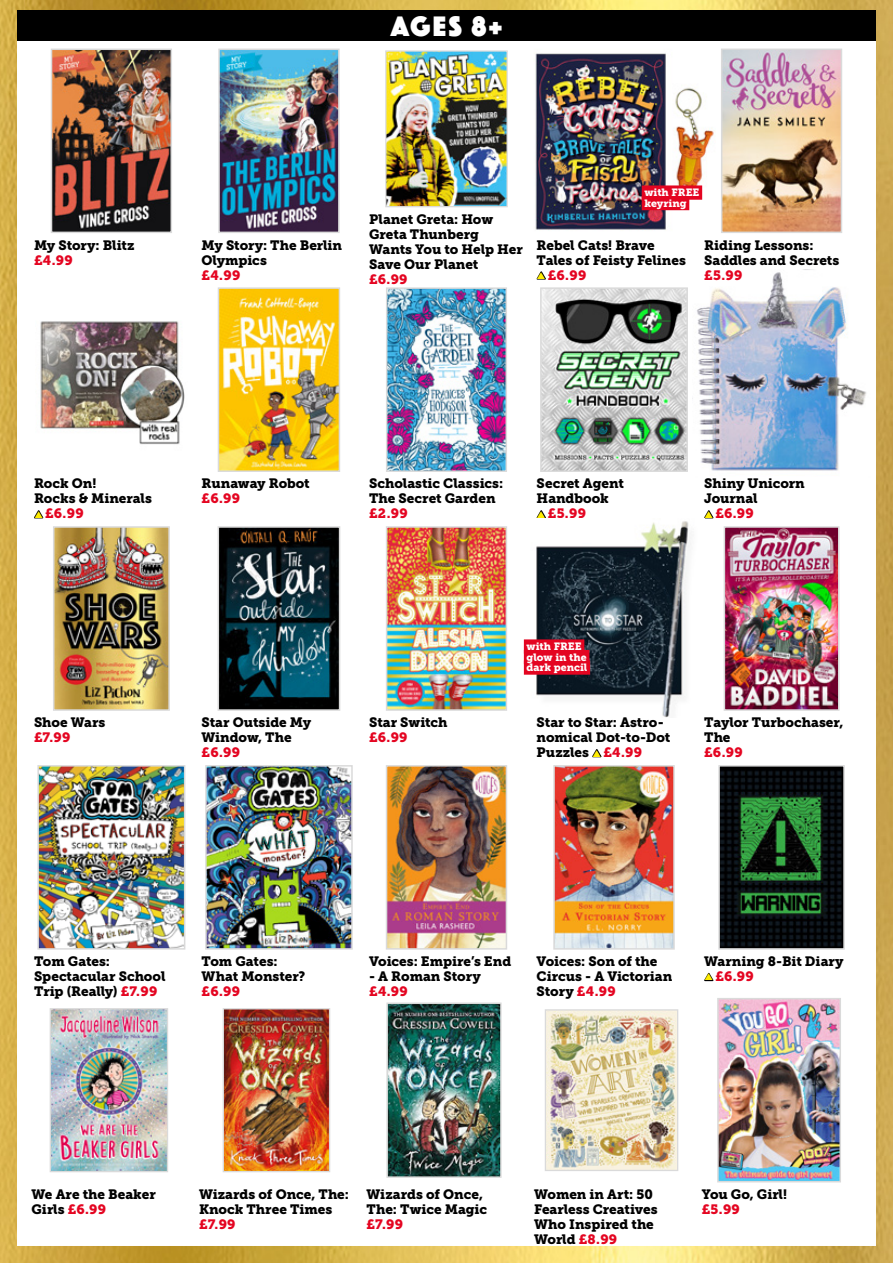
<style>
.page{position:relative;width:893px;height:1263px;background:#fff}
.page>*{position:absolute;margin:0;border:0;box-sizing:border-box;transform-origin:0 0}
.t1{font:29.25px "Phosphate Solid";color:#fff}
.t2{font:13.5px/15px "Museo Slab 900";letter-spacing:-.005em;color:#000}
.t3{font:13.5px "Museo Slab 900";letter-spacing:.02em;color:#e40521}
.t4{font:10.5px/10.5px "Museo Slab 900";color:#fff}
.s1{color:#e40521}
</style>
<div class="page">
<img style="left:0;top:0;width:893px;height:1263px">
<img style="left:693px;top:269px;width:177px;height:208px">
<div style="left:17px;top:11px;width:859px;height:30px;background:#000"></div>
<img style="left:720px;top:48px;width:123px;height:186px">
<img style="left:385px;top:50px;width:123px;height:158px">
<img style="left:50px;top:48px;width:123px;height:186px">
<img style="left:218px;top:48px;width:122px;height:186px">
<img style="left:527px;top:42px;width:190px;height:200px">
<img style="left:385px;top:287px;width:123px;height:186px">
<img style="left:36px;top:304px;width:151px;height:152px">
<img style="left:217px;top:287px;width:124px;height:186px">
<img style="left:539px;top:287px;width:150px;height:186px">
<img style="left:723px;top:525px;width:117px;height:186px">
<img style="left:385px;top:525px;width:123px;height:186px">
<img style="left:52px;top:525px;width:119px;height:186px">
<img style="left:217px;top:525px;width:124px;height:186px">
<img style="left:524px;top:518px;width:180px;height:199px">
<svg style="left:718px;top:764px;width:127px;height:186px;background:#1b3522"></svg>
<img style="left:716px;top:997px;width:126px;height:186px">
<img style="left:385px;top:764px;width:123px;height:186px">
<img style="left:386px;top:1002px;width:116px;height:176px">
<img style="left:37px;top:764px;width:149px;height:186px">
<img style="left:49px;top:1007px;width:120px;height:166px">
<img style="left:204px;top:764px;width:149px;height:186px">
<img style="left:222px;top:1007px;width:109px;height:166px">
<img style="left:553px;top:764px;width:122px;height:186px">
<img style="left:544px;top:1008px;width:135px;height:164px">
<div style="left:642px;top:185px;width:60px;height:15px;background:#e40521"></div>
<div style="left:642px;top:196px;width:47px;height:14px;background:#e40521"></div>
<div style="left:524px;top:639px;width:60px;height:15px;background:#e40521"></div>
<div style="left:524px;top:650px;width:65px;height:14px;background:#e40521"></div>
<div style="left:524px;top:660px;width:66px;height:15px;background:#e40521"></div>
<svg style="left:537px;top:272px;width:8px;height:7px"></svg>
<svg style="left:35px;top:511px;width:8px;height:7px"></svg>
<svg style="left:537px;top:511px;width:8px;height:7px"></svg>
<svg style="left:705px;top:511px;width:8px;height:7px"></svg>
<svg style="left:593px;top:750px;width:8px;height:6px"></svg>
<svg style="left:705px;top:973px;width:8px;height:7px"></svg>
<p class="t2" style="left:34px;top:237px;width:102px">My Story: Blitz</p>
<p class="t3" style="left:34px;top:252px;width:40px">£4.99</p>
<h1 class="t1" style="left:391px;top:5px;width:113px">AGES 8+</h1>
<p class="t2" style="left:202px;top:237px;width:142px">My Story: The Berlin<br>Olympics</p>
<p class="t3" style="left:202px;top:267px;width:40px">£4.99</p>
<p class="t2" style="left:369px;top:212px;width:155px">Planet Greta: How<br>Greta Thunberg<br>Wants You to Help Her<br>Save Our Planet</p>
<p class="t3" style="left:369px;top:271px;width:40px">£6.99</p>
<p class="t4" style="left:644px;top:187px;width:57px">with FREE keyring</p>
<p class="t2" style="left:537px;top:237px;width:151px">Rebel Cats! Brave<br>Tales of Feisty Felines</p>
<p class="t3" style="left:548px;top:267px;width:40px">£6.99</p>
<p class="t2" style="left:704px;top:237px;width:137px">Riding Lessons:<br>Saddles and Secrets</p>
<p class="t3" style="left:704px;top:267px;width:40px">£5.99</p>
<p class="t2" style="left:34px;top:476px;width:119px">Rock On!<br>Rocks &amp; Minerals</p>
<p class="t3" style="left:45px;top:506px;width:40px">£6.99</p>
<p class="t2" style="left:202px;top:476px;width:110px">Runaway Robot</p>
<p class="t3" style="left:202px;top:491px;width:40px">£6.99</p>
<p class="t2" style="left:34px;top:715px;width:73px">Shoe Wars</p>
<p class="t3" style="left:34px;top:730px;width:38px">£7.99</p>
<p class="t2" style="left:202px;top:715px;width:111px">Star Outside My<br>Window, The</p>
<p class="t3" style="left:202px;top:745px;width:40px">£6.99</p>
<p class="t2" style="left:369px;top:476px;width:136px">Scholastic Classics:<br>The Secret Garden</p>
<p class="t3" style="left:369px;top:506px;width:40px">£2.99</p>
<p class="t2" style="left:537px;top:476px;width:89px">Secret Agent<br>Handbook</p>
<p class="t3" style="left:548px;top:506px;width:40px">£5.99</p>
<p class="t2" style="left:704px;top:476px;width:102px">Shiny Unicorn<br>Journal</p>
<p class="t3" style="left:715px;top:506px;width:40px">£6.99</p>
<p class="t2" style="left:369px;top:715px;width:80px">Star Switch</p>
<p class="t3" style="left:369px;top:730px;width:40px">£6.99</p>
<p class="t4" style="left:526px;top:641px;width:62px">with FREE glow in the dark pencil</p>
<p class="t2" style="left:537px;top:715px;width:135px">Star to Star: Astro&shy;nomical Dot-to-Dot<br>Puzzles <span class="s1">£4.99</span></p>
<p class="t2" style="left:704px;top:715px;width:141px">Taylor Turbochaser,<br>The</p>
<p class="t3" style="left:704px;top:745px;width:40px">£6.99</p>
<p class="t2" style="left:34px;top:954px;width:133px">Tom Gates:<br>Spectacular School<br>Trip (Really) <span class="s1">£7.99</span></p>
<p class="t2" style="left:202px;top:954px;width:105px">Tom Gates:<br>What Monster?</p>
<p class="t3" style="left:202px;top:983px;width:40px">£6.99</p>
<p class="t2" style="left:369px;top:954px;width:144px">Voices: Empire’s End</p>
<p class="t2" style="left:369px;top:969px;width:113px">- A Roman Story</p>
<p class="t3" style="left:369px;top:983px;width:40px">£4.99</p>
<p class="t2" style="left:537px;top:954px;width:137px">Voices: Son of the<br>Circus - A Victorian<br>Story <span class="s1">£4.99</span></p>
<p class="t2" style="left:704px;top:954px;width:141px">Warning 8-Bit Diary</p>
<p class="t3" style="left:715px;top:968px;width:40px">£6.99</p>
<p class="t2" style="left:32px;top:1187px;width:126px">We Are the Beaker<br>Girls <span class="s1">£6.99</span></p>
<p class="t2" style="left:199px;top:1187px;width:151px">Wizards of Once, The:<br>Knock Three Times</p>
<p class="t3" style="left:199px;top:1216px;width:38px">£7.99</p>
<p class="t2" style="left:367px;top:1187px;width:122px">Wizards of Once,<br>The: Twice Magic</p>
<p class="t3" style="left:367px;top:1216px;width:38px">£7.99</p>
<p class="t2" style="left:534px;top:1187px;width:125px">Women in Art: 50<br>Fearless Creatives<br>Who Inspired the<br>World <span class="s1">£8.99</span></p>
<p class="t2" style="left:702px;top:1187px;width:87px">You Go, Girl!</p>
<p class="t3" style="left:702px;top:1201px;width:40px">£5.99</p>
</div>
